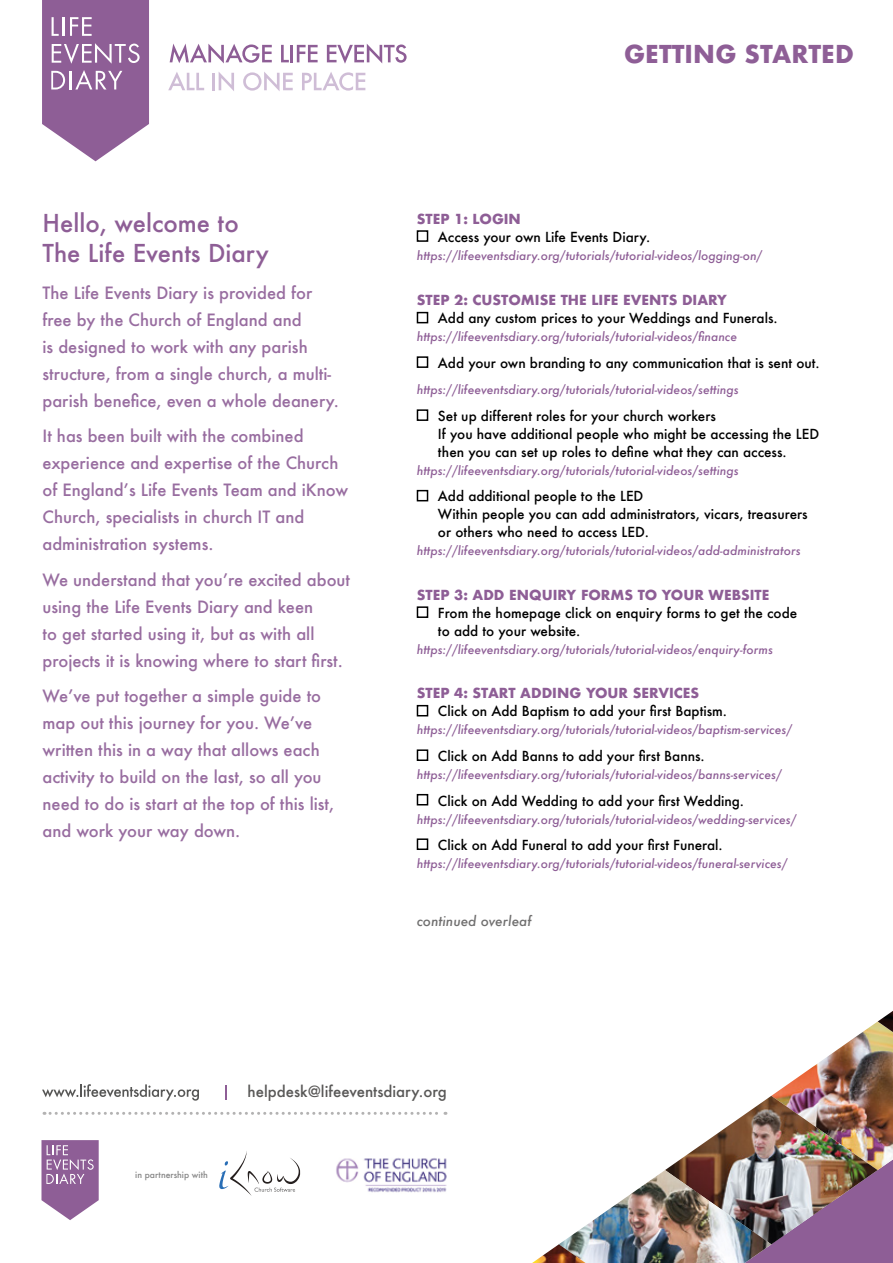
<style>
.page{position:relative;width:893px;height:1263px;background:#fff}
.page>*{position:absolute;margin:0;border:0;box-sizing:border-box;transform-origin:0 0}
.t1{font:500 24px/30px "Futura";color:#8e5e96}
.t2{font:700 24px "Futura";color:#8e5e96}
.t3{font:500 16.5px/27px "Futura";color:#986da0}
.t4{font:500 15px "Futura";color:#595857}
.t5{font:500 13.5px/18px "Futura";color:#000}
.t6{font:700 13.5px "Futura";color:#8e5e96}
.t7{font:italic 500 13.5px "Futura";color:#706f6f}
.t8{font:italic 500 12px "Futura";color:#8e5e96}
.t9{font:500 8.7px "Futura";color:#878787}
.s1{color:#8e5f96}
</style>
<div class="page">
<div style="left:771px;top:1170px;width:122px;height:93px;background:#8e5e96"></div>
<svg style="left:41px;top:1140px;width:58px;height:80px;background:#a57fab"></svg>
<svg style="left:42px;top:0;width:107px;height:161px"></svg>
<svg style="left:42px;top:1084px;width:157px;height:17px"></svg>
<svg style="left:225px;top:1085px;width:1px;height:14px"></svg>
<svg style="left:170px;top:44px;width:102px;height:19px"></svg>
<svg style="left:281px;top:45px;width:37px;height:17px"></svg>
<svg style="left:327px;top:44px;width:80px;height:20px"></svg>
<svg style="left:168px;top:72px;width:36px;height:18px"></svg>
<hr style="left:212px;top:73px;width:3px;height:17px;background:#cfbdd6">
<svg style="left:219px;top:72px;width:15px;height:19px"></svg>
<svg style="left:243px;top:72px;width:50px;height:19px"></svg>
<svg style="left:302px;top:72px;width:63px;height:19px"></svg>
<img style="left:771px;top:1021px;width:122px;height:149px">
<img style="left:665px;top:1096px;width:213px;height:148px">
<img style="left:559px;top:1170px;width:212px;height:93px">
<img style="left:878px;top:1011px;width:15px;height:27px">
<img style="left:532px;top:1244px;width:66px;height:19px">
<svg style="left:42px;top:1112px;width:404px;height:3px"></svg>
<img style="left:336px;top:1158px;width:111px;height:35px">
<svg style="left:219px;top:1151px;width:81px;height:45px"></svg>
<div style="left:417px;top:230px;width:11px;height:12px;border:2px solid #000"></div>
<div style="left:417px;top:312px;width:11px;height:11px;border:2px solid #000"></div>
<div style="left:417px;top:356px;width:11px;height:12px;border:2px solid #000"></div>
<div style="left:417px;top:409px;width:11px;height:12px;border:2px solid #000"></div>
<div style="left:417px;top:490px;width:11px;height:11px;border:2px solid #000"></div>
<div style="left:417px;top:606px;width:11px;height:12px;border:2px solid #000"></div>
<div style="left:417px;top:705px;width:11px;height:11px;border:2px solid #000"></div>
<div style="left:417px;top:749px;width:11px;height:12px;border:2px solid #000"></div>
<div style="left:417px;top:794px;width:11px;height:11px;border:2px solid #000"></div>
<div style="left:417px;top:838px;width:11px;height:12px;border:2px solid #000"></div>
<h1 class="t1" style="left:43px;top:208px;width:228px">Hello, welcome to<br>The Life Events Diary</h1>
<h2 class="t3" style="left:43px;top:279px;width:298px">The Life Events Diary is provided for free by the Church of England and<br>is designed to work with any parish structure, from a single church, a multi&shy;parish benefice, even a whole deanery.</h2>
<h2 class="t3" style="left:43px;top:422px;width:307px">It has been built with the combined experience and expertise of the Church of England’s Life Events Team and iKnow Church, specialists in church IT and administration systems.</h2>
<h2 class="t3" style="left:43px;top:566px;width:309px">We understand that you’re excited about using the Life Events Diary and keen<br>to get started using it, but as with all projects it is knowing where to start first.</h2>
<h2 class="t3" style="left:43px;top:682px;width:293px">We’ve put together a simple guide to map out this journey for you. We’ve written this in a way that allows each activity to build on the last, so all you need to do is start at the top of this list, and work your way down.</h2>
<h1 class="t2" style="left:624px;top:36px;width:231px">GETTING <span class="s1">STARTED</span></h1>
<p class="t6" style="left:417px;top:209px;width:106px">STEP 1: LOGIN</p>
<p class="t5" style="left:438px;top:228px;width:214px">Access your own Life Events Diary.</p>
<p class="t8" style="left:417px;top:247px;width:347px">https://lifeeventsdiary.org/tutorials/tutorial-videos/logging-on/</p>
<p class="t6" style="left:417px;top:291px;width:312px">STEP 2: CUSTOMISE THE LIFE EVENTS DIARY</p>
<p class="t5" style="left:438px;top:309px;width:341px">Add any custom prices to your Weddings and Funerals.</p>
<p class="t8" style="left:417px;top:329px;width:322px">https://lifeeventsdiary.org/tutorials/tutorial-videos/finance</p>
<p class="t5" style="left:438px;top:354px;width:383px">Add your own branding to any communication that is sent out.</p>
<p class="t8" style="left:417px;top:382px;width:323px">https://lifeeventsdiary.org/tutorials/tutorial-videos/settings</p>
<p class="t5" style="left:438px;top:407px;width:383px">Set up different roles for your church workers<br>If you have additional people who might be accessing the LED then you can set up roles to define what they can access.</p>
<p class="t8" style="left:417px;top:462px;width:323px">https://lifeeventsdiary.org/tutorials/tutorial-videos/settings</p>
<p class="t5" style="left:438px;top:487px;width:371px">Add additional people to the LED<br>Within people you can add administrators, vicars, treasurers or others who need to access LED.</p>
<p class="t8" style="left:417px;top:543px;width:385px">https://lifeeventsdiary.org/tutorials/tutorial-videos/add-administrators</p>
<p class="t6" style="left:417px;top:585px;width:354px">STEP 3: ADD ENQUIRY FORMS TO YOUR WEBSITE</p>
<p class="t5" style="left:438px;top:604px;width:361px">From the homepage click on enquiry forms to get the code to add to your website.</p>
<p class="t8" style="left:417px;top:641px;width:358px">https://lifeeventsdiary.org/tutorials/tutorial-videos/enquiry-forms</p>
<p class="t6" style="left:417px;top:684px;width:284px">STEP 4: START ADDING YOUR SERVICES</p>
<p class="t5" style="left:438px;top:702px;width:291px">Click on Add Baptism to add your first Baptism.</p>
<p class="t8" style="left:417px;top:722px;width:377px">https://lifeeventsdiary.org/tutorials/tutorial-videos/baptism-services/</p>
<p class="t5" style="left:438px;top:747px;width:268px">Click on Add Banns to add your first Banns.</p>
<p class="t8" style="left:417px;top:766px;width:367px">https://lifeeventsdiary.org/tutorials/tutorial-videos/banns-services/</p>
<p class="t5" style="left:438px;top:791px;width:308px">Click on Add Wedding to add your first Wedding.</p>
<p class="t8" style="left:417px;top:811px;width:381px">https://lifeeventsdiary.org/tutorials/tutorial-videos/wedding-services/</p>
<p class="t5" style="left:438px;top:836px;width:286px">Click on Add Funeral to add your first Funeral.</p>
<p class="t8" style="left:417px;top:855px;width:372px">https://lifeeventsdiary.org/tutorials/tutorial-videos/funeral-services/</p>
<p class="t7" style="left:417px;top:912px;width:116px">continued overleaf</p>
<p class="t9" style="left:135px;top:1169px;width:74px">in partnership with</p>
<p class="t4" style="left:248px;top:1081px;width:201px">helpdesk@lifeeventsdiary.org</p>
</div>
